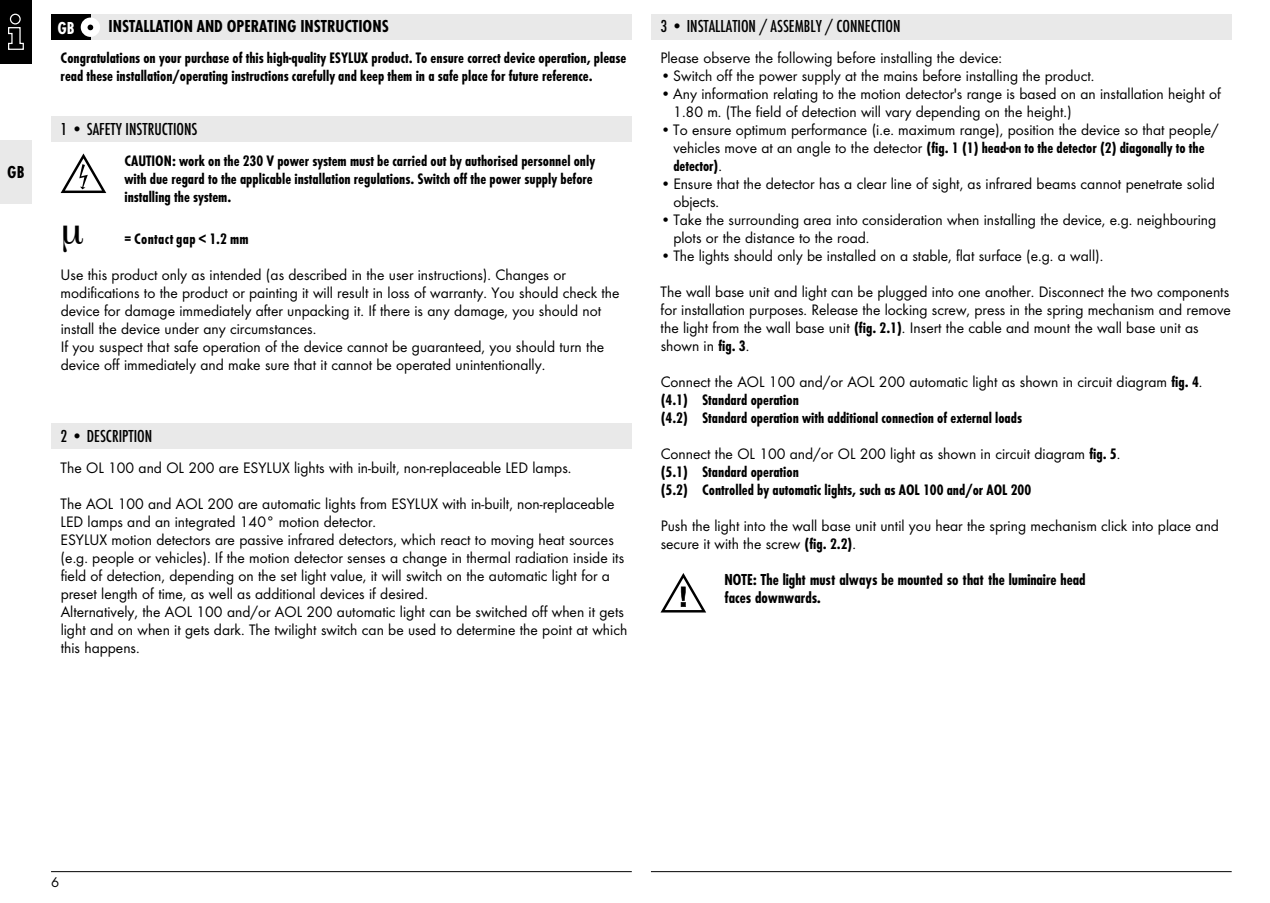
<style>
.page{position:relative;width:1270px;height:903px;background:#fff}
.page>*{position:absolute;margin:0;border:0;box-sizing:border-box;transform-origin:0 0}
.t1{font:500 18px "Futura Con";color:#000}
.t2{font:700 18px "Futura Con";color:#000}
.t3{font:700 18px "Futura Con";color:#fff}
.t4{font:15.75px/18px "Futura Boo";color:#000}
.t5{font:700 15.75px/18px "Futura Con";color:#000}
.t6{font:700 15.75px "Futura Con";letter-spacing:.02em;color:#000}
.t7{font:700 condensed 14.62px/18px "Futura Std";color:#000}
.t8{font:14.62px "Futura Boo";color:#000}
.s1{font-family:"Futura Boo";font-weight:400}
.s2{font-family:"Futura Con";font-weight:700}
</style>
<div class="page">
<div style="left:0;top:0;width:32px;height:64px;background:#000"></div>
<svg style="left:8px;top:13px;width:16px;height:37px"></svg>
<div style="left:0;top:140px;width:32px;height:63px;background:#e9e9e9"></div>
<hr style="left:51px;top:871px;width:580px;height:1px;background:#000">
<hr style="left:651px;top:871px;width:580px;height:1px;background:#000">
<div style="left:651px;top:14px;width:580px;height:26px;background:#e9e9e9"></div>
<svg style="left:661px;top:573px;width:45px;height:39px"></svg>
<div style="left:51px;top:14px;width:580px;height:26px;background:#e9e9e9"></div>
<div style="left:51px;top:14px;width:39px;height:26px;background:#000"></div>
<div style="left:81px;top:18px;width:19px;height:19px;background:#fff;border-radius:50%"></div>
<svg style="left:87px;top:25px;width:6px;height:5px"></svg>
<div style="left:51px;top:116px;width:580px;height:26px;background:#e9e9e9"></div>
<div style="left:51px;top:423px;width:580px;height:25px;background:#e9e9e9"></div>
<svg style="left:61px;top:153px;width:45px;height:40px"></svg>
<p class="t2" style="left:7px;top:162px;width:19px">GB</p>
<p class="t3" style="left:57px;top:17px;width:19px">GB</p>
<p class="t2" style="left:108px;top:16px;width:282px">INSTALLATION AND OPERATING INSTRUCTIONS</p>
<p class="t5" style="left:61px;top:49px;width:567px">Congratulations on your purchase of this high-quality ESYLUX product. To ensure correct device operation, please read these installation/operating instructions carefully and keep them in a safe place for future reference.</p>
<p class="t1" style="left:61px;top:119px;width:138px">1 • SAFETY INSTRUCTIONS</p>
<p class="t5" style="left:124px;top:152px;width:472px">CAUTION: work on the 230 V power system must be carried out by authorised personnel only with due regard to the applicable installation regulations. Switch off the power supply before installing the system.</p>
<p class="t6" style="left:124px;top:230px;width:126px">= Contact gap &lt; 1.2 mm</p>
<p class="t4" style="left:61px;top:266px;width:560px">Use this product only as intended (as described in the user instructions). Changes or modifications to the product or painting it will result in loss of warranty. You should check the device for damage immediately after unpacking it. If there is any damage, you should not install the device under any circumstances.<br>If you suspect that safe operation of the device cannot be guaranteed, you should turn the device off immediately and make sure that it cannot be operated unintentionally.</p>
<p class="t1" style="left:61px;top:426px;width:93px">2 • DESCRIPTION</p>
<p class="t4" style="left:61px;top:459px;width:512px">The OL 100 and OL 200 are ESYLUX lights with in-built, non-replaceable LED lamps.</p>
<p class="t4" style="left:61px;top:495px;width:568px">The AOL 100 and AOL 200 are automatic lights from ESYLUX with in-built, non-replaceable LED lamps and an integrated 140° motion detector.<br>ESYLUX motion detectors are passive infrared detectors, which react to moving heat sources (e.g. people or vehicles). If the motion detector senses a change in thermal radiation inside its field of detection, depending on the set light value, it will switch on the automatic light for a preset length of time, as well as additional devices if desired.<br>Alternatively, the AOL 100 and/or AOL 200 automatic light can be switched off when it gets light and on when it gets dark. The twilight switch can be used to determine the point at which this happens.</p>
<p class="t1" style="left:660px;top:16px;width:241px">3 • INSTALLATION / ASSEMBLY / CONNECTION</p>
<p class="t4" style="left:660px;top:49px;width:343px">Please observe the following before installing the device:</p>
<p class="t4" style="left:660px;top:67px;width:435px">• Switch off the power supply at the mains before installing the product.</p>
<p class="t4" style="left:673px;top:85px;width:549px;text-indent:-13px">• Any information relating to the motion detector's range is based on an installation height of<br>1.80 m. (The field of detection will vary depending on the height.)</p>
<p class="t4" style="left:660px;top:121px;width:559px">• To ensure optimum performance (i.e. maximum range), position the device so that people/</p>
<p class="t5" style="left:673px;top:139px;width:532px"><span class="s1">vehicles move at an angle to the detector</span> (fig. 1 (1) head-on to the detector (2) diagonally to the detector)<span class="s1">.</span></p>
<p class="t4" style="left:673px;top:175px;width:543px;text-indent:-13px">• Ensure that the detector has a clear line of sight, as infrared beams cannot penetrate solid objects.</p>
<p class="t4" style="left:673px;top:211px;width:544px;text-indent:-13px">• Take the surrounding area into consideration when installing the device, e.g. neighbouring plots or the distance to the road.</p>
<p class="t4" style="left:660px;top:247px;width:444px">• The lights should only be installed on a stable, flat surface (e.g. a wall).</p>
<p class="t4" style="left:660px;top:283px;width:571px">The wall base unit and light can be plugged into one another. Disconnect the two components for installation purposes. Release the locking screw, press in the spring mechanism and remove the light from the wall base unit <span class="s2">(fig. 2.1)</span>. Insert the cable and mount the wall base unit as shown in <span class="s2">fig. 3</span>.</p>
<p class="t4" style="left:660px;top:373px;width:543px">Connect the AOL 100 and/or AOL 200 automatic light as shown in circuit diagram <span class="s2">fig. 4</span>.</p>
<p class="t5" style="left:660px;top:391px;width:363px">(4.1) Standard operation<br>(4.2) Standard operation with additional connection of external loads</p>
<p class="t4" style="left:660px;top:445px;width:461px">Connect the OL 100 and/or OL 200 light as shown in circuit diagram <span class="s2">fig. 5</span>.</p>
<p class="t5" style="left:660px;top:463px;width:372px">(5.1) Standard operation<br>(5.2) Controlled by automatic lights, such as AOL 100 and/or AOL 200</p>
<p class="t4" style="left:660px;top:517px;width:560px">Push the light into the wall base unit until you hear the spring mechanism click into place and secure it with the screw <span class="s2">(fig. 2.2)</span>.</p>
<p class="t7" style="left:724px;top:571px;width:363px">NOTE: The light must always be mounted so that the luminaire head faces downwards.</p>
<p class="t8" style="left:51px;top:873px;width:10px">6</p>
</div>
